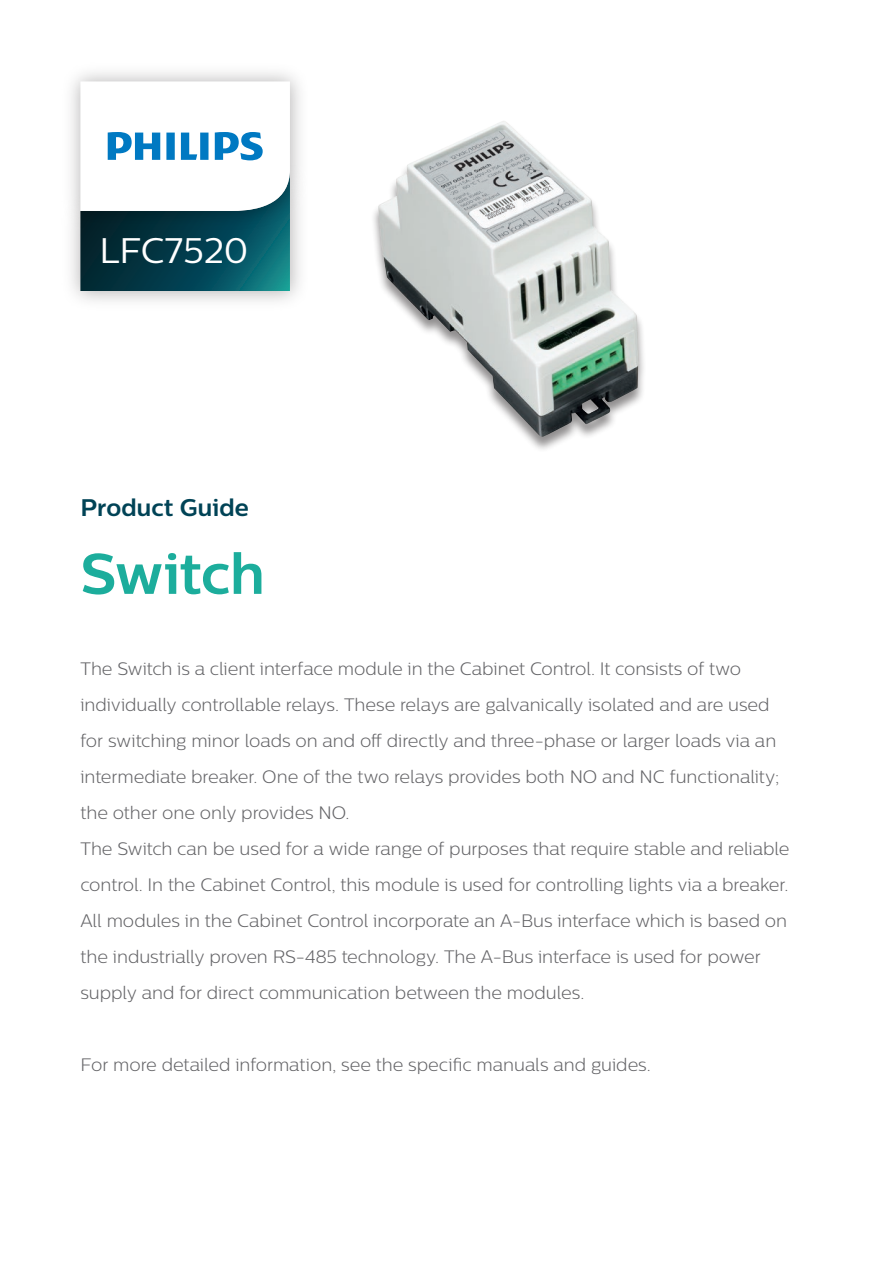
<style>
.page{position:relative;width:893px;height:1263px;background:#fff}
.page>*{position:absolute;margin:0;border:0;box-sizing:border-box;transform-origin:0 0}
.Brochure_headline_XL{font:700 57px "Centrale Sans";letter-spacing:-.01em;color:#1cad9c}
.t1{font:35.55px "Centrale Sans";color:#fff}
.Document_type_16pt_d{font:700 24px "Centrale Sans";letter-spacing:.005em;color:#004356}
._03_Introduction{font:300 18px/36px "Centrale Sans";letter-spacing:-.005em;color:#636366}
</style>
<div class="page">
<svg style="left:80px;top:81px;width:210px;height:210px"></svg>
<div style="left:370px;top:122px;width:277px;height:331px;background:#231f20;opacity:.5"></div>
<img style="left:378px;top:121px;width:261px;height:316px">
<p class="t1" style="left:99px;top:230px;width:150px">LFC7520</p>
<p class="Document_type_16pt_d" style="left:80px;top:493px;width:170px">Product Guide</p>
<p class="Brochure_headline_XL" style="left:80px;top:539px;width:186px">Switch</p>
<p class="_03_Introduction" style="left:80px;top:650px;width:701px">The Switch is a client interface module in the Cabinet Control. It consists of two individually controllable relays. These relays are galvanically isolated and are used for switching minor loads on and off directly and three-phase or larger loads via an intermediate breaker. One of the two relays provides both NO and NC functionality; the other one only provides NO.</p>
<p class="_03_Introduction" style="left:80px;top:830px;width:710px">The Switch can be used for a wide range of purposes that require stable and reliable control. In the Cabinet Control, this module is used for controlling lights via a breaker.<br>All modules in the Cabinet Control incorporate an A-Bus interface which is based on the industrially proven RS-485 technology. The A-Bus interface is used for power supply and for direct communication between the modules.</p>
<p class="_03_Introduction" style="left:80px;top:1046px;width:572px">For more detailed information, see the specific manuals and guides.</p>
</div>
